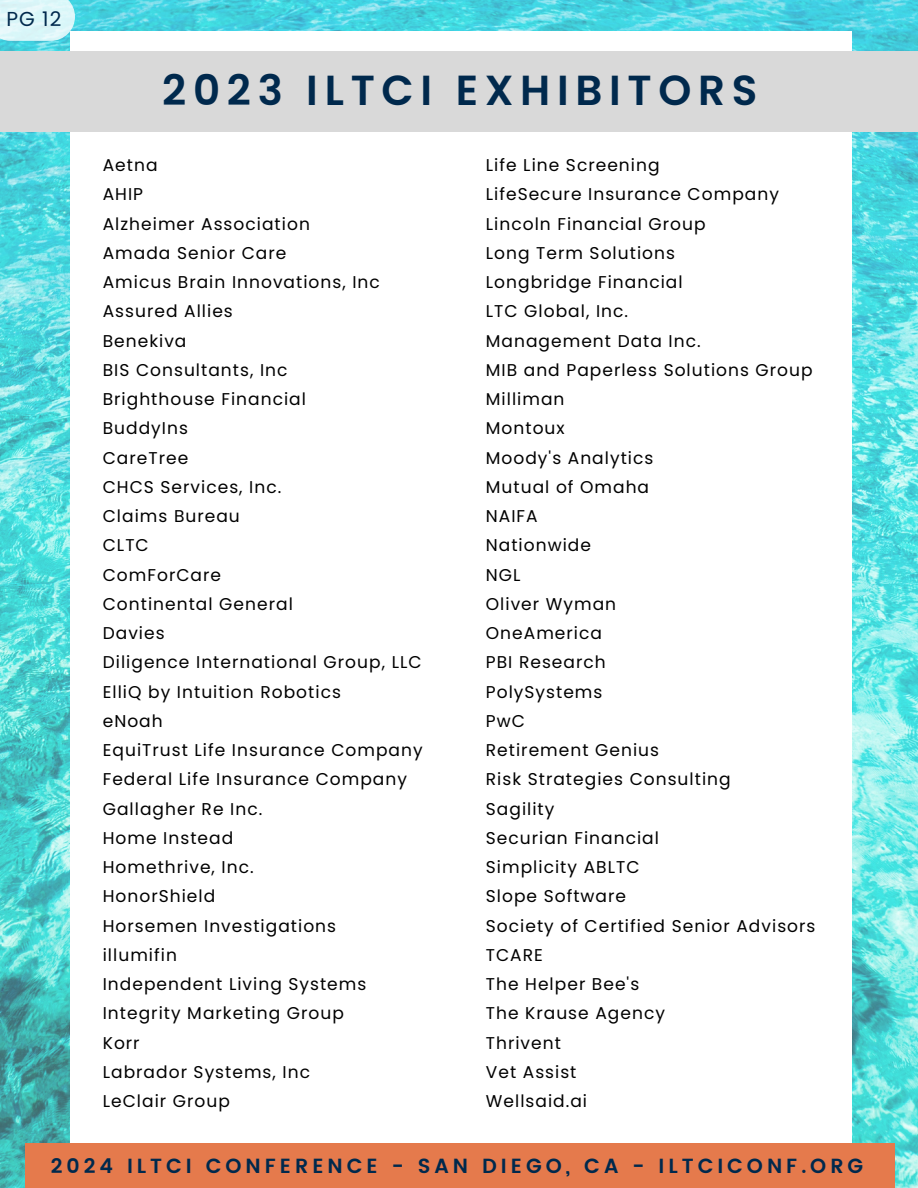
<style>
.page{position:relative;width:918px;height:1188px;background:#fff}
.page>*{position:absolute;margin:0;border:0;box-sizing:border-box;transform-origin:0 0}
.t1{font:600 42px "Poppins";letter-spacing:.16em;color:#00294d}
.t2{font:600 20.4px "Poppins";letter-spacing:.195em;color:#00294d}
.t3{font:20.1px "Poppins";color:#00294d}
.t4{font:17.1px "Poppins";letter-spacing:.06em;color:#000}
</style>
<div class="page">
<img style="left:0;top:0;width:918px;height:1188px">
<div style="left:71px;top:31px;width:780px;height:1125px;background:#fff"></div>
<div style="left:0;top:52px;width:918px;height:80px;background:#d9d9d9"></div>
<div style="left:25px;top:1143px;width:870px;height:45px;background:#e57a4c"></div>
<svg style="left:0;top:0;width:75px;height:41px;background:#d7f4f8"></svg>
<p class="t3" style="left:7px;top:5px;width:56px">PG 12</p>
<p class="t1" style="left:162px;top:61px;width:597px">2023 ILTCI EXHIBITORS</p>
<p class="t4" style="left:103px;top:153px;width:56px">Aetna</p>
<p class="t4" style="left:103px;top:182px;width:42px">AHIP</p>
<p class="t4" style="left:103px;top:212px;width:209px">Alzheimer Association</p>
<p class="t4" style="left:103px;top:241px;width:185px">Amada Senior Care</p>
<p class="t4" style="left:103px;top:270px;width:279px">Amicus Brain Innovations, Inc</p>
<p class="t4" style="left:103px;top:299px;width:132px">Assured Allies</p>
<p class="t4" style="left:103px;top:329px;width:85px">Benekiva</p>
<p class="t4" style="left:103px;top:358px;width:186px">BIS Consultants, Inc</p>
<p class="t4" style="left:103px;top:387px;width:205px">Brighthouse Financial</p>
<p class="t4" style="left:103px;top:416px;width:87px">BuddyIns</p>
<p class="t4" style="left:103px;top:446px;width:87px">CareTree</p>
<p class="t4" style="left:103px;top:475px;width:180px">CHCS Services, Inc.</p>
<p class="t4" style="left:103px;top:504px;width:139px">Claims Bureau</p>
<p class="t4" style="left:103px;top:533px;width:47px">CLTC</p>
<p class="t4" style="left:103px;top:563px;width:120px">ComForCare</p>
<p class="t4" style="left:103px;top:592px;width:192px">Continental General</p>
<p class="t4" style="left:103px;top:621px;width:63px">Davies</p>
<p class="t4" style="left:103px;top:650px;width:320px">Diligence International Group, LLC</p>
<p class="t4" style="left:103px;top:680px;width:240px">ElliQ by Intuition Robotics</p>
<p class="t4" style="left:103px;top:709px;width:62px">eNoah</p>
<p class="t4" style="left:103px;top:738px;width:321px">EquiTrust Life Insurance Company</p>
<p class="t4" style="left:103px;top:767px;width:306px">Federal Life Insurance Company</p>
<p class="t4" style="left:103px;top:797px;width:161px">Gallagher Re Inc.</p>
<p class="t4" style="left:103px;top:826px;width:132px">Home Instead</p>
<p class="t4" style="left:103px;top:855px;width:152px">Homethrive, Inc.</p>
<p class="t4" style="left:103px;top:884px;width:114px">HonorShield</p>
<p class="t4" style="left:103px;top:914px;width:235px">Horsemen Investigations</p>
<p class="t4" style="left:103px;top:943px;width:76px">illumifin</p>
<p class="t4" style="left:103px;top:972px;width:265px">Independent Living Systems</p>
<p class="t4" style="left:103px;top:1001px;width:243px">Integrity Marketing Group</p>
<p class="t4" style="left:103px;top:1031px;width:38px">Korr</p>
<p class="t4" style="left:103px;top:1060px;width:209px">Labrador Systems, Inc</p>
<p class="t4" style="left:103px;top:1089px;width:129px">LeClair Group</p>
<p class="t4" style="left:486px;top:153px;width:175px">Life Line Screening</p>
<p class="t4" style="left:486px;top:182px;width:295px">LifeSecure Insurance Company</p>
<p class="t4" style="left:486px;top:212px;width:221px">Lincoln Financial Group</p>
<p class="t4" style="left:486px;top:241px;width:191px">Long Term Solutions</p>
<p class="t4" style="left:486px;top:270px;width:198px">Longbridge Financial</p>
<p class="t4" style="left:486px;top:299px;width:144px">LTC Global, Inc.</p>
<p class="t4" style="left:486px;top:329px;width:216px">Management Data Inc.</p>
<p class="t4" style="left:486px;top:358px;width:328px">MIB and Paperless Solutions Group</p>
<p class="t4" style="left:486px;top:387px;width:80px">Milliman</p>
<p class="t4" style="left:486px;top:416px;width:80px">Montoux</p>
<p class="t4" style="left:486px;top:446px;width:169px">Moody's Analytics</p>
<p class="t4" style="left:486px;top:475px;width:165px">Mutual of Omaha</p>
<p class="t4" style="left:486px;top:504px;width:53px">NAIFA</p>
<p class="t4" style="left:486px;top:533px;width:107px">Nationwide</p>
<p class="t4" style="left:486px;top:563px;width:36px">NGL</p>
<p class="t4" style="left:486px;top:592px;width:132px">Oliver Wyman</p>
<p class="t4" style="left:486px;top:621px;width:118px">OneAmerica</p>
<p class="t4" style="left:486px;top:650px;width:121px">PBI Research</p>
<p class="t4" style="left:486px;top:680px;width:118px">PolySystems</p>
<p class="t4" style="left:486px;top:709px;width:41px">PwC</p>
<p class="t4" style="left:486px;top:738px;width:175px">Retirement Genius</p>
<p class="t4" style="left:486px;top:767px;width:246px">Risk Strategies Consulting</p>
<p class="t4" style="left:486px;top:797px;width:70px">Sagility</p>
<p class="t4" style="left:486px;top:826px;width:175px">Securian Financial</p>
<p class="t4" style="left:486px;top:855px;width:155px">Simplicity ABLTC</p>
<p class="t4" style="left:486px;top:884px;width:142px">Slope Software</p>
<p class="t4" style="left:486px;top:914px;width:331px">Society of Certified Senior Advisors</p>
<p class="t4" style="left:486px;top:943px;width:59px">TCARE</p>
<p class="t4" style="left:486px;top:972px;width:155px">The Helper Bee's</p>
<p class="t4" style="left:486px;top:1001px;width:181px">The Krause Agency</p>
<p class="t4" style="left:486px;top:1031px;width:77px">Thrivent</p>
<p class="t4" style="left:486px;top:1060px;width:92px">Vet Assist</p>
<p class="t4" style="left:486px;top:1089px;width:103px">Wellsaid.ai</p>
<p class="t2" style="left:51px;top:1154px;width:814px">2024 ILTCI CONFERENCE - SAN DIEGO, CA - ILTCICONF.ORG</p>
</div>
